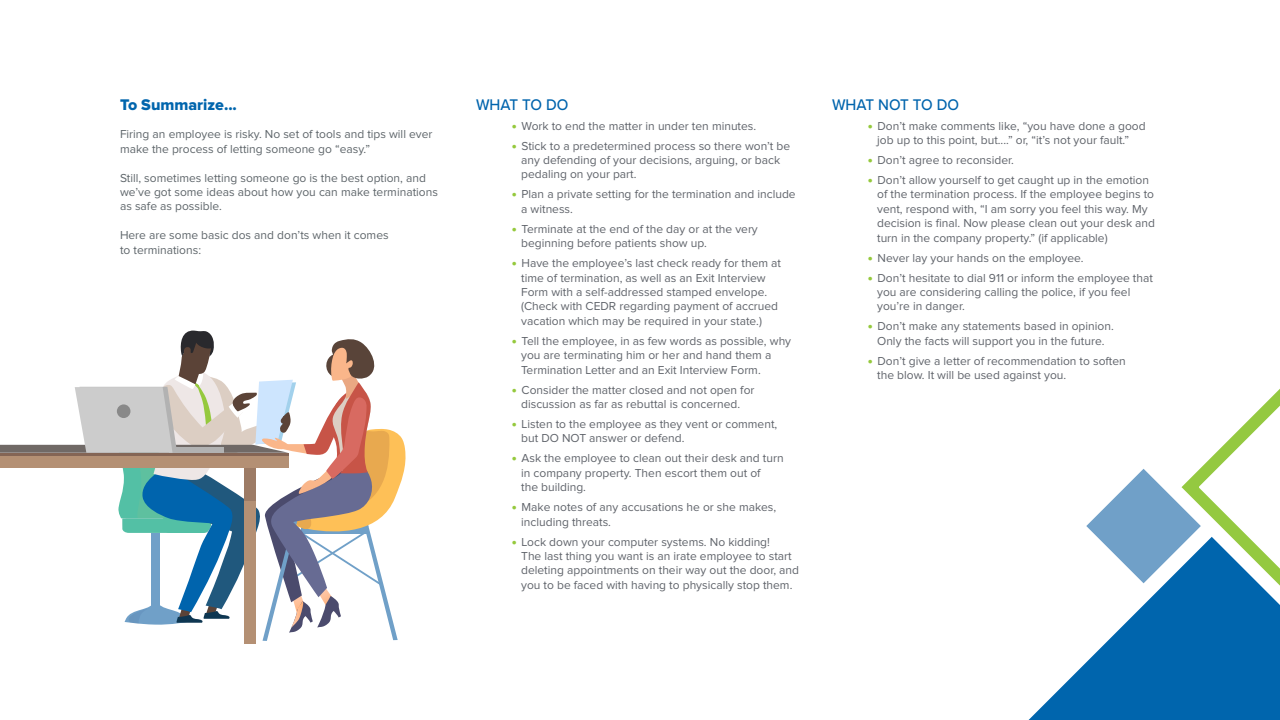
<style>
.page{position:relative;width:1280px;height:720px;background:#fff}
.page>*{position:absolute;margin:0;border:0;box-sizing:border-box;transform-origin:0 0}
.t1{font:500 16px "Proxima Nova";color:#0064ad;scale:.95 1}
.t2{font:16px "Proxima Nova Extrabld";color:#0065ad}
.t3{font:12px/14.4px "Proxima Nova";color:#60646b}
.t4{font:12px/14.4px "Proxima Nova";color:#5f666b}
.s1{font-weight:900;font-size:14px;color:#95c93d}
</style>
<div class="page">
<svg style="left:1029px;top:583px;width:144px;height:137px;fill:#0065ad"></svg>
<svg style="left:1173px;top:389px;width:107px;height:331px"></svg>
<svg style="left:1086px;top:469px;width:115px;height:114px"></svg>
<svg style="left:0;top:330px;width:406px;height:311px"></svg>
<div style="left:117px;top:404px;width:13px;height:14px;background:#898989;border-radius:50%"></div>
<h1 class="t2" style="left:120px;top:97px;width:118px">To Summarize...</h1>
<p class="t4" style="left:120px;top:128px;width:314px">Firing an employee is risky. No set of tools and tips will ever make the process of letting someone go “easy.”</p>
<p class="t4" style="left:120px;top:171px;width:319px">Still, sometimes letting someone go is the best option, and we’ve got some ideas about how you can make terminations as safe as possible.</p>
<p class="t4" style="left:120px;top:229px;width:270px">Here are some basic dos and don’ts when it comes to terminations:</p>
<h1 class="t1" style="left:476px;top:92px;width:99px">WHAT TO DO</h1>
<p class="t3" style="left:512px;top:119px;width:246px"><span class="s1">•</span> Work to end the matter in under ten minutes.</p>
<p class="t3" style="left:521px;top:139px;width:271px;text-indent:-9px"><span class="s1">•</span> Stick to a predetermined process so there won’t be any defending of your decisions, arguing, or back pedaling on your part.</p>
<p class="t3" style="left:521px;top:188px;width:276px;text-indent:-9px"><span class="s1">•</span> Plan a private setting for the termination and include a witness.</p>
<p class="t3" style="left:521px;top:222px;width:238px;text-indent:-9px"><span class="s1">•</span> Terminate at the end of the day or at the very beginning before patients show up.</p>
<p class="t3" style="left:521px;top:257px;width:262px;text-indent:-9px"><span class="s1">•</span> Have the employee’s last check ready for them at time of termination, as well as an Exit Interview Form with a self-addressed stamped envelope. (Check with CEDR regarding payment of accrued vacation which may be required in your state.)</p>
<p class="t3" style="left:521px;top:334px;width:271px;text-indent:-9px"><span class="s1">•</span> Tell the employee, in as few words as possible, why you are terminating him or her and hand them a<br>Termination Letter and an Exit Interview Form.</p>
<p class="t3" style="left:512px;top:383px;width:244px;text-align:center"><span class="s1">•</span> Consider the matter closed and not open for discussion as far as rebuttal is concerned.</p>
<p class="t3" style="left:521px;top:417px;width:258px;text-indent:-9px"><span class="s1">•</span> Listen to the employee as they vent or comment, but DO NOT answer or defend.</p>
<p class="t3" style="left:521px;top:452px;width:264px;text-indent:-9px"><span class="s1">•</span> Ask the employee to clean out their desk and turn in company property. Then escort them out of<br>the building.</p>
<p class="t3" style="left:521px;top:501px;width:257px;text-indent:-9px"><span class="s1">•</span> Make notes of any accusations he or she makes, including threats.</p>
<p class="t3" style="left:521px;top:535px;width:279px;text-indent:-9px"><span class="s1">•</span> Lock down your computer systems. No kidding!<br>The last thing you want is an irate employee to start deleting appointments on their way out the door, and you to be faced with having to physically stop them.</p>
<h1 class="t1" style="left:832px;top:92px;width:135px">WHAT NOT TO DO</h1>
<p class="t3" style="left:877px;top:119px;width:270px;text-indent:-9px"><span class="s1">•</span> Don’t make comments like, “you have done a good job up to this point, but....” or, “it’s not your fault.”</p>
<p class="t3" style="left:868px;top:153px;width:147px"><span class="s1">•</span> Don’t agree to reconsider.</p>
<p class="t3" style="left:877px;top:173px;width:279px;text-indent:-9px"><span class="s1">•</span> Don’t allow yourself to get caught up in the emotion of the termination process. If the employee begins to vent, respond with, “I am sorry you feel this way. My decision is final. Now please clean out your desk and turn in the company property.” (if applicable)</p>
<p class="t3" style="left:868px;top:251px;width:217px"><span class="s1">•</span> Never lay your hands on the employee.</p>
<p class="t3" style="left:877px;top:271px;width:277px;text-indent:-9px"><span class="s1">•</span> Don’t hesitate to dial 911 or inform the employee that you are considering calling the police, if you feel you’re in danger.</p>
<p class="t3" style="left:868px;top:320px;width:247px;text-align:center"><span class="s1">•</span> Don’t make any statements based in opinion.<br>Only the facts will support you in the future.</p>
<p class="t3" style="left:877px;top:354px;width:250px;text-indent:-9px"><span class="s1">•</span> Don’t give a letter of recommendation to soften the blow. It will be used against you.</p>
</div>
